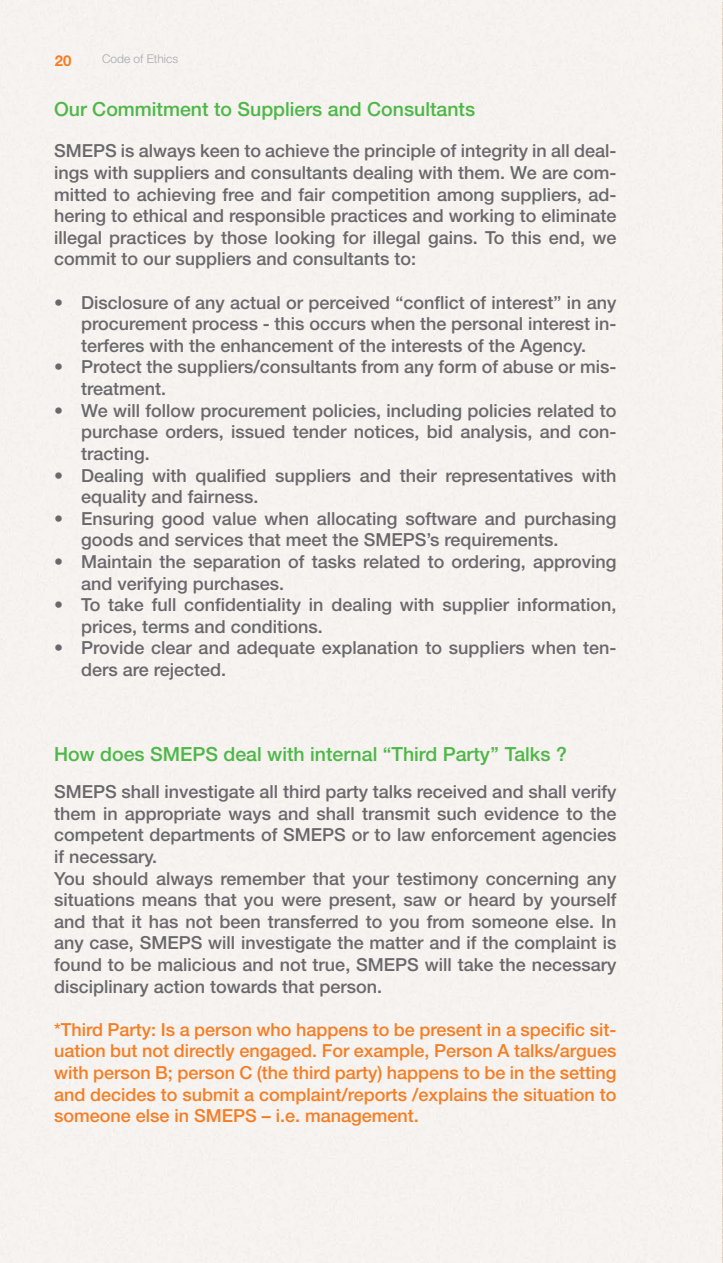
<style>
.page{position:relative;width:723px;height:1263px;background:#fff}
.page>*{position:absolute;margin:0;border:0;box-sizing:border-box;transform-origin:0 0}
.Paragraph_Style_1{font:500 19.5px "Helvetica Neue";color:#4db748}
.textE{font:500 18px/21.6px "Helvetica Neue";color:#6b686d}
.textE-2{font:500 18px/21.6px "Helvetica Neue";color:#f57e25;text-align:justify}
.t1{font:700 15px "Helvetica Neue";color:#f57e25}
.t2{font:300 12px "Helvetica Neue";color:#a8a7ad}
</style>
<div class="page">
<img style="left:722px;top:2px;width:1px;height:1261px">
<p class="t1" style="left:55px;top:51px;width:18px">20</p>
<p class="t2" style="left:102px;top:52px;width:78px">Code of Ethics</p>
<p class="Paragraph_Style_1" style="left:54px;top:97px;width:423px">Our Commitment to Suppliers and Consultants</p>
<p class="textE" style="left:54px;top:140px;width:564px;text-align:justify">SMEPS is always keen to achieve the principle of integrity in all deal&shy;ings with suppliers and consultants dealing with them. We are com&shy;mitted to achieving free and fair competition among suppliers, ad&shy;hering to ethical and responsible practices and working to eliminate illegal practices by those looking for illegal gains. To this end, we commit to our suppliers and consultants to:</p>
<p class="textE" style="left:81px;top:291px;width:537px;text-align:justify;text-indent:-27px">• Disclosure of any actual or perceived “conflict of interest” in any procurement process - this occurs when the personal interest in&shy;terferes with the enhancement of the interests of the Agency.</p>
<p class="textE" style="left:81px;top:356px;width:537px;text-indent:-27px">• Protect the suppliers/consultants from any form of abuse or mis&shy;treatment.</p>
<p class="textE" style="left:81px;top:399px;width:537px;text-align:justify;text-indent:-27px">• We will follow procurement policies, including policies related to purchase orders, issued tender notices, bid analysis, and con&shy;tracting.</p>
<p class="textE" style="left:81px;top:464px;width:537px;text-indent:-27px">• Dealing with qualified suppliers and their representatives with equality and fairness.</p>
<p class="textE" style="left:81px;top:507px;width:537px;text-indent:-27px">• Ensuring good value when allocating software and purchasing goods and services that meet the SMEPS’s requirements.</p>
<p class="textE" style="left:81px;top:550px;width:537px;text-indent:-27px">• Maintain the separation of tasks related to ordering, approving and verifying purchases.</p>
<p class="textE" style="left:81px;top:594px;width:537px;text-indent:-27px">• To take full confidentiality in dealing with supplier information, prices, terms and conditions.</p>
<p class="textE" style="left:81px;top:637px;width:537px;text-indent:-27px">• Provide clear and adequate explanation to suppliers when ten&shy;ders are rejected.</p>
<p class="Paragraph_Style_1" style="left:54px;top:743px;width:514px">How does SMEPS deal with internal “Third Party’’ Talks ?</p>
<p class="textE" style="left:54px;top:781px;width:564px;text-align:justify">SMEPS shall investigate all third party talks received and shall verify them in appropriate ways and shall transmit such evidence to the competent departments of SMEPS or to law enforcement agencies if necessary.</p>
<p class="textE" style="left:54px;top:867px;width:564px;text-align:justify">You should always remember that your testimony concerning any situations means that you were present, saw or heard by yourself and that it has not been transferred to you from someone else. In any case, SMEPS will investigate the matter and if the complaint is found to be malicious and not true, SMEPS will take the necessary disciplinary action towards that person.</p>
<p class="textE-2" style="left:54px;top:1018px;width:564px">*Third Party: Is a person who happens to be present in a specific sit&shy;uation but not directly engaged. For example, Person A talks/argues with person B; person C (the third party) happens to be in the setting and decides to submit a complaint/reports /explains the situation to someone else in SMEPS – i.e. management.</p>
</div>
